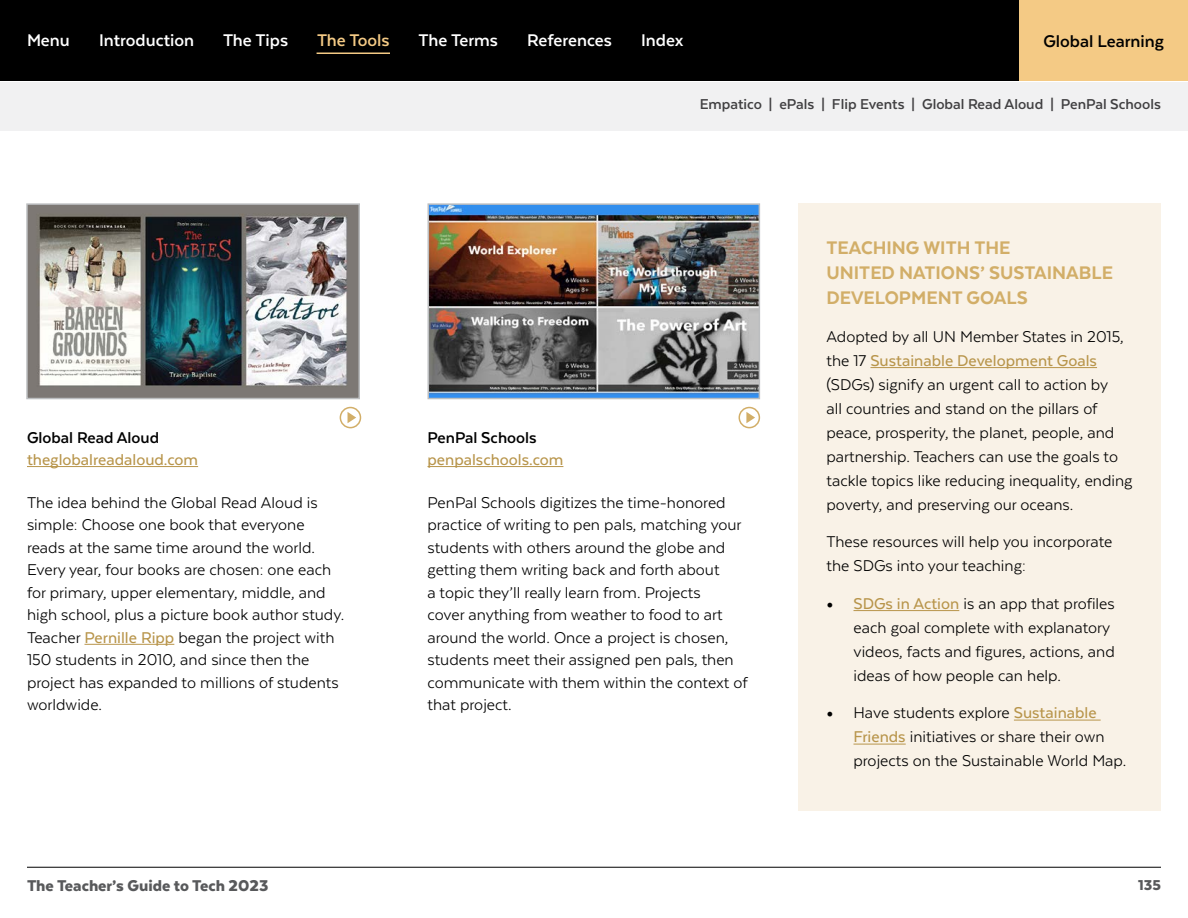
<style>
.page{position:relative;width:1188px;height:918px;background:#fff}
.page>*{position:absolute;margin:0;border:0;box-sizing:border-box;transform-origin:0 0}
.t1{font:800 21px/25.2px "Texta";color:#d2ae68}
.t2{font:700 19.5px "Texta";color:#fff}
.t3{font:700 19.5px "Texta";color:#000}
.t4{font:700 19.5px "Texta";color:#f4ca85}
.t5{font:18px/22.5px "Texta";color:#000}
.t6{font:500 18px "Texta";color:#b8954b}
.t7{font:700 18px "Texta";color:#000}
.t8{font:900 18px "Texta";color:#58595b}
.t9{font:700 16.5px "Texta";color:#414042}
.t10{font:900 16.5px "Texta";color:#58595b}
.s1{font-weight:500;color:#b8954b}
.s2{font-family:"Minion Pro"}
</style>
<div class="page">
<div style="left:0;top:0;width:1043px;height:81px;background:#000"></div>
<div style="left:0;top:82px;width:1188px;height:49px;background:#f1f1f2"></div>
<hr style="left:27px;top:867px;width:1134px;height:1px;background:#000">
<hr style="left:317px;top:52px;width:73px;height:2px;background:#f4ca85">
<hr style="left:27px;top:466px;width:171px;height:1px;background:#b8954b">
<hr style="left:84px;top:644px;width:90px;height:1px;background:#b8954b">
<hr style="left:428px;top:466px;width:135px;height:1px;background:#b8954b">
<div style="left:798px;top:203px;width:363px;height:608px;background:#f9f2e7"></div>
<hr style="left:870px;top:367px;width:227px;height:1px;background:#b8954b">
<hr style="left:854px;top:610px;width:105px;height:1px;background:#b8954b">
<hr style="left:1014px;top:720px;width:87px;height:1px;background:#b8954b">
<hr style="left:854px;top:744px;width:52px;height:1px;background:#b8954b">
<svg style="left:340px;top:408px;width:20px;height:20px"></svg>
<div style="left:340px;top:407px;width:21px;height:21px;border:2px solid #d2ae68;border-radius:50%"></div>
<svg style="left:348px;top:412px;width:8px;height:11px"></svg>
<div style="left:739px;top:407px;width:21px;height:21px;border:2px solid #d2ae68;border-radius:50%"></div>
<svg style="left:746px;top:412px;width:9px;height:11px"></svg>
<img style="left:431px;top:206px;width:326px;height:190px">
<div style="left:428px;top:203px;width:332px;height:196px;border:2px solid #bcbec0"></div>
<img style="left:29px;top:206px;width:328px;height:190px">
<div style="left:26px;top:203px;width:334px;height:196px;border:2px solid #bcbec0"></div>
<div style="left:1020px;top:0;width:168px;height:81px;background:#f4ca85"></div>
<p class="t2" style="left:27px;top:30px;width:44px">Menu</p>
<p class="t2" style="left:99px;top:30px;width:97px">Introduction</p>
<p class="t2" style="left:223px;top:30px;width:67px">The Tips</p>
<p class="t4" style="left:317px;top:30px;width:74px">The Tools</p>
<p class="t2" style="left:419px;top:30px;width:81px">The Terms</p>
<p class="t2" style="left:527px;top:30px;width:86px">References</p>
<p class="t2" style="left:641px;top:30px;width:44px">Index</p>
<p class="t3" style="left:1043px;top:31px;width:122px">Global Learning</p>
<p class="t9" style="left:700px;top:96px;width:463px">Empatico | ePals | Flip Events | Global Read Aloud | PenPal Schools</p>
<p class="t7" style="left:27px;top:429px;width:134px">Global Read Aloud</p>
<p class="t6" style="left:27px;top:450px;width:173px">theglobalreadaloud.com</p>
<p class="t5" style="left:27px;top:491px;width:319px">The idea behind the Global Read Aloud is simple: Choose one book that everyone reads at the same time around the world.<br>Every year, four books are chosen: one each for primary, upper elementary, middle, and high school, plus a picture book author study.<br>Teacher <span class="s1">Pernille Ripp</span> began the project with 150 students in 2010, and since then the project has expanded to millions of students worldwide.</p>
<p class="t7" style="left:428px;top:429px;width:111px">PenPal Schools</p>
<p class="t6" style="left:428px;top:450px;width:137px">penpalschools.com</p>
<p class="t5" style="left:428px;top:491px;width:322px">PenPal Schools digitizes the time-honored practice of writing to pen pals, matching your students with others around the globe and getting them writing back and forth about<br>a topic they’ll really learn from. Projects<br>cover anything from weather to food to art around the world. Once a project is chosen, students meet their assigned pen pals, then communicate with them within the context of that project.</p>
<p class="t1" style="left:826px;top:235px;width:288px">TEACHING WITH THE<br>UNITED NATIONS’ SUSTAINABLE<br>DEVELOPMENT GOALS</p>
<p class="t5" style="left:826px;top:324px;width:308px;line-height:24px">Adopted by all UN Member States in 2015, the 17 <span class="s1">Sustainable Development Goals </span>(SDGs) signify an urgent call to action by<br>all countries and stand on the pillars of peace, prosperity, the planet, people, and partnership. Teachers can use the goals to tackle topics like reducing inequality, ending poverty, and preserving our oceans.</p>
<p class="t5" style="left:826px;top:530px;width:288px;line-height:24px">These resources will help you incorporate the SDGs into your teaching:</p>
<p class="t5" style="left:854px;top:591px;width:263px;line-height:24px;text-indent:-27px"><span class="s2">•</span> <span class="s1">SDGs in Action</span> is an app that profiles each goal complete with explanatory videos, facts and figures, actions, and ideas of how people can help.</p>
<p class="t5" style="left:854px;top:701px;width:274px;line-height:24px;text-indent:-27px"><span class="s2">•</span> Have students explore <span class="s1">Sustainable<br>Friends</span> initiatives or share their own projects on the Sustainable World Map.</p>
<p class="t8" style="left:27px;top:877px;width:243px">The Teacher’s Guide to Tech 2023</p>
<p class="t10" style="left:1138px;top:877px;width:24px">135</p>
</div>
